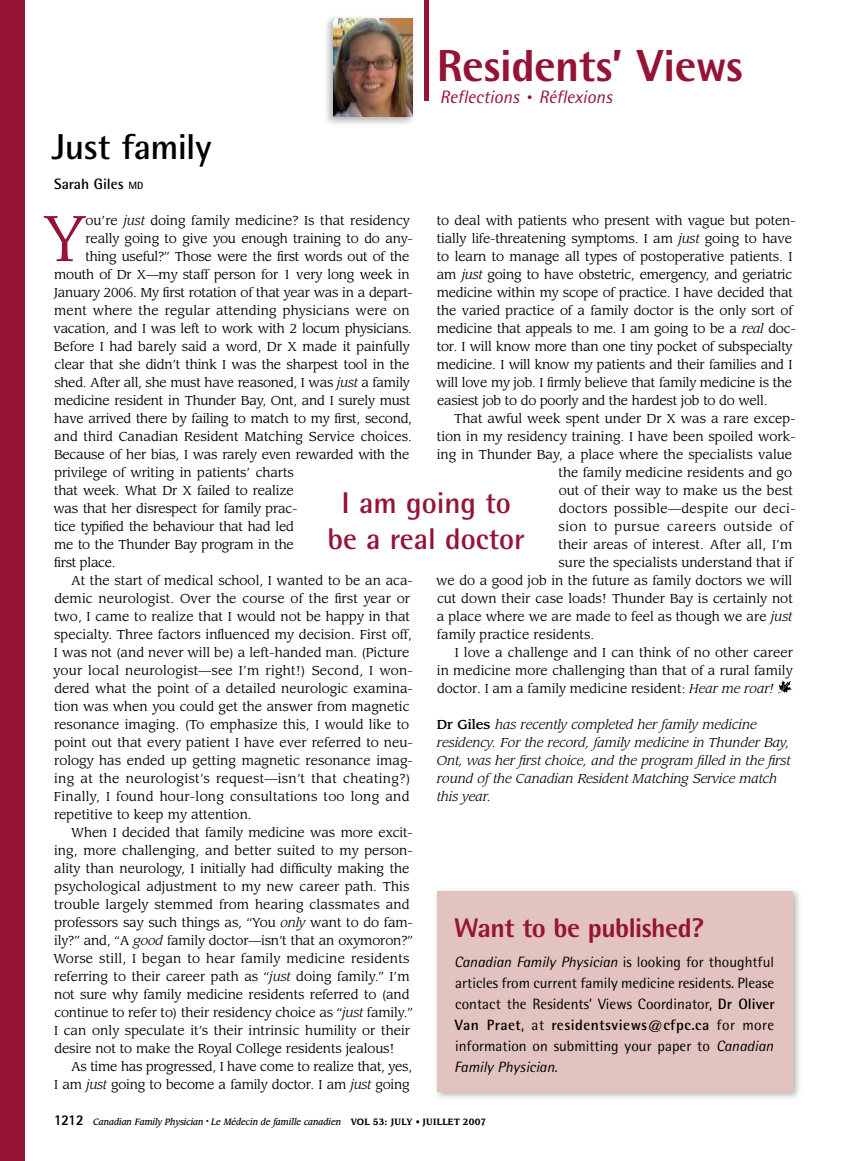
<style>
.page{position:relative;width:851px;height:1161px;background:#fff}
.page>*{position:absolute;margin:0;border:0;box-sizing:border-box;transform-origin:0 0}
.t1{font:63.6px "Leawood Std";color:#951334}
.t2{font:800 45px "Rotis Semi Sans Std";letter-spacing:-.01em;color:#951334}
.t3{font:700 36px "Rotis Semi Sans Std";letter-spacing:-.015em;color:#000}
.t4{font:700 30px/36px "Rotis Semi Sans Std";color:#951334;text-align:center}
.t5{font:800 27px "Rotis Semi Sans Std";letter-spacing:-.02em;color:#951334}
.t6{font:italic 18px "Rotis Semi Sans Std";color:#951334}
.t7{font:15px/21px "Rotis Semi Sans Std";color:#000;text-align:justify}
.t8{font:700 15px "Rotis Semi Sans Std";color:#000}
.t9{font:12.75px/18px "Leawood Std";letter-spacing:-.005em;color:#000}
.t10{font:italic 12.75px/18px "Leawood Std";color:#000}
.t11{font:12.75px "Leawood Std";letter-spacing:.015em;color:#000}
.t12{font:12.75px "Leawood Std";letter-spacing:.025em;color:#000}
.t13{font:12.75px "Leawood Std";letter-spacing:.02em;color:#000}
.t14{font:12.75px "Leawood Std";letter-spacing:.03em;color:#000}
.t15{font:12.75px "Leawood Std";letter-spacing:.04em;color:#000}
.t16{font:italic 500 9px "Leawood Std";color:#000;scale:.9 1}
.s1{font-size:10.5px}
.s2{font-style:italic}
.s3{font-weight:500;font-style:normal}
.s4{font-weight:700}
.s5{font-family:"Rotis Sans Serif Std";font-weight:800;font-style:normal;font-size:15px}
.s6{font-weight:700;font-style:normal}
</style>
<div class="page">
<div style="left:0;top:0;width:24px;height:1161px;background:#951334"></div>
<div style="left:424px;top:0;width:5px;height:100px;background:#951334"></div>
<svg style="left:778px;top:680px;width:14px;height:13px"></svg>
<div style="left:322px;top:14px;width:95px;height:114px;background:#000;opacity:.3"></div>
<img style="left:333px;top:18px;width:79px;height:99px">
<div style="left:431px;top:886px;width:372px;height:216px;background:#000;opacity:.3"></div>
<div style="left:436px;top:891px;width:356px;height:200px;background:#e2c3bf"></div>
<h2 class="t2" style="left:436px;top:37px;width:308px">Residents’ Views</h2>
<h3 class="t6" style="left:440px;top:86px;width:174px">Reflections <span class="s1">•</span> Réflexions</h3>
<h3 class="t3" style="left:52px;top:125px;width:161px">Just family</h3>
<p class="t8" style="left:54px;top:175px;width:91px">Sarah Giles <span class="s1">MD</span></p>
<h1 class="t1" style="left:43px;top:200px;width:45px">Y</h1>
<p class="t9" style="left:86px;top:212px;width:325px">ou’re <span class="s2">just</span> doing family medicine? Is that residency</p>
<p class="t9" style="left:436px;top:212px;width:361px">to deal with patients who present with vague but poten&shy;tially life-threatening symptoms. I am <span class="s2">just</span> going to have to learn to manage all types of postoperative patients. I am <span class="s2">just</span> going to have obstetric, emergency, and geriatric medicine within my scope of practice. I have decided that the varied practice of a family doctor is the only sort of medicine that appeals to me. I am going to be a <span class="s2">real</span> doc&shy;tor. I will know more than one tiny pocket of subspecialty medicine. I will know my patients and their families and I will love my job. I firmly believe that family medicine is the easiest job to do poorly and the hardest job to do well.</p>
<p class="t9" style="left:454px;top:410px;width:343px">That awful week spent under Dr X was a rare excep-</p>
<p class="t9" style="left:437px;top:428px;width:360px">tion in my residency training. I have been spoiled work-</p>
<p class="t9" style="left:437px;top:446px;width:357px">ing in Thunder Bay, a place where the specialists value</p>
<p class="t9" style="left:558px;top:464px;width:235px">the family medicine residents and go</p>
<p class="t9" style="left:558px;top:482px;width:236px">out of their way to make us the best</p>
<p class="t14" style="left:558px;top:501px;width:238px">doctors possible—despite our deci-</p>
<p class="t15" style="left:558px;top:519px;width:235px">sion to pursue careers outside of</p>
<p class="t9" style="left:558px;top:536px;width:235px">their areas of interest. After all, I’m</p>
<p class="t9" style="left:558px;top:554px;width:235px">sure the specialists understand that if</p>
<p class="t9" style="left:436px;top:572px;width:357px">we do a good job in the future as family doctors we will</p>
<p class="t9" style="left:437px;top:590px;width:357px">cut down their case loads! Thunder Bay is certainly not</p>
<p class="t9" style="left:437px;top:608px;width:357px">a place where we are made to feel as though we are <span class="s2">just</span></p>
<p class="t9" style="left:437px;top:626px;width:159px">family practice residents.</p>
<p class="t9" style="left:455px;top:644px;width:339px">I love a challenge and I can think of no other career</p>
<p class="t9" style="left:437px;top:662px;width:357px">in medicine more challenging than that of a rural family</p>
<p class="t9" style="left:437px;top:680px;width:339px">doctor. I am a family medicine resident: <span class="s2">Hear me roar!</span></p>
<p class="t10" style="left:436px;top:716px;width:355px"><span class="s3">Dr Giles</span> has recently completed her family medicine residency. For the record, family medicine in Thunder Bay, Ont, was her first choice, and the program filled in the first round of the Canadian Resident Matching Service match this year.</p>
<p class="t9" style="left:85px;top:230px;width:329px">really going to give you enough training to do any-</p>
<p class="t9" style="left:85px;top:248px;width:325px">thing useful?” Those were the first words out of the</p>
<p class="t9" style="left:54px;top:266px;width:357px">mouth of Dr X—my staff person for 1 very long week in</p>
<p class="t9" style="left:54px;top:284px;width:360px">January 2006. My first rotation of that year was in a depart-</p>
<p class="t9" style="left:54px;top:302px;width:357px">ment where the regular attending physicians were on</p>
<p class="t9" style="left:54px;top:320px;width:360px">vacation, and I was left to work with 2 locum physicians.</p>
<p class="t9" style="left:54px;top:338px;width:357px">Before I had barely said a word, Dr X made it painfully</p>
<p class="t9" style="left:54px;top:356px;width:356px">clear that she didn’t think I was the sharpest tool in the</p>
<p class="t9" style="left:54px;top:374px;width:357px">shed. After all, she must have reasoned, I was <span class="s2">just</span> a family</p>
<p class="t9" style="left:54px;top:392px;width:357px">medicine resident in Thunder Bay, Ont, and I surely must</p>
<p class="t9" style="left:54px;top:410px;width:359px">have arrived there by failing to match to my first, second,</p>
<p class="t9" style="left:54px;top:428px;width:359px">and third Canadian Resident Matching Service choices.</p>
<p class="t9" style="left:54px;top:446px;width:357px">Because of her bias, I was rarely even rewarded with the</p>
<p class="t9" style="left:54px;top:464px;width:241px">privilege of writing in patients’ charts</p>
<p class="t9" style="left:54px;top:482px;width:241px">that week. What Dr X failed to realize</p>
<p class="t9" style="left:54px;top:500px;width:245px">was that her disrespect for family prac-</p>
<p class="t9" style="left:54px;top:518px;width:241px">tice typified the behaviour that had led</p>
<p class="t9" style="left:54px;top:536px;width:241px">me to the Thunder Bay program in the</p>
<p class="t9" style="left:54px;top:554px;width:63px">first place.</p>
<p class="t9" style="left:71px;top:572px;width:343px">At the start of medical school, I wanted to be an aca-</p>
<p class="t9" style="left:54px;top:590px;width:357px">demic neurologist. Over the course of the first year or</p>
<p class="t9" style="left:54px;top:608px;width:357px">two, I came to realize that I would not be happy in that</p>
<p class="t9" style="left:54px;top:626px;width:359px">specialty. Three factors influenced my decision. First off,</p>
<p class="t9" style="left:54px;top:644px;width:357px">I was not (and never will be) a left-handed man. (Picture</p>
<p class="t11" style="left:53px;top:663px;width:361px">your local neurologist—see I’m right!) Second, I won-</p>
<p class="t9" style="left:54px;top:680px;width:360px">dered what the point of a detailed neurologic examina-</p>
<p class="t9" style="left:54px;top:698px;width:357px">tion was when you could get the answer from magnetic</p>
<p class="t9" style="left:54px;top:716px;width:356px">resonance imaging. (To emphasize this, I would like to</p>
<p class="t9" style="left:54px;top:734px;width:360px">point out that every patient I have ever referred to neu-</p>
<p class="t9" style="left:54px;top:752px;width:360px">rology has ended up getting magnetic resonance imag-</p>
<p class="t12" style="left:54px;top:771px;width:358px">ing at the neurologist’s request—isn’t that cheating?)</p>
<p class="t13" style="left:54px;top:789px;width:357px">Finally, I found hour-long consultations too long and</p>
<p class="t9" style="left:54px;top:806px;width:199px">repetitive to keep my attention.</p>
<p class="t9" style="left:71px;top:824px;width:343px">When I decided that family medicine was more excit-</p>
<p class="t9" style="left:54px;top:842px;width:360px">ing, more challenging, and better suited to my person-</p>
<p class="t9" style="left:54px;top:860px;width:357px">ality than neurology, I initially had difficulty making the</p>
<p class="t9" style="left:54px;top:878px;width:356px">psychological adjustment to my new career path. This</p>
<p class="t9" style="left:54px;top:896px;width:357px">trouble largely stemmed from hearing classmates and</p>
<p class="t9" style="left:54px;top:914px;width:360px">professors say such things as, “You <span class="s2">only</span> want to do fam-</p>
<p class="t9" style="left:54px;top:932px;width:360px">ily?” and, “A <span class="s2">good</span> family doctor—isn’t that an oxymoron?”</p>
<p class="t11" style="left:53px;top:951px;width:357px">Worse still, I began to hear family medicine residents</p>
<p class="t9" style="left:54px;top:968px;width:357px">referring to their career path as “<span class="s2">just</span> doing family.” I’m</p>
<p class="t9" style="left:54px;top:986px;width:357px">not sure why family medicine residents referred to (and</p>
<p class="t9" style="left:54px;top:1004px;width:360px">continue to refer to) their residency choice as “<span class="s2">just</span> family.”</p>
<p class="t9" style="left:54px;top:1022px;width:357px">I can only speculate it’s their intrinsic humility or their</p>
<p class="t9" style="left:54px;top:1040px;width:342px">desire not to make the Royal College residents jealous!</p>
<p class="t9" style="left:71px;top:1058px;width:342px">As time has progressed, I have come to realize that, yes,</p>
<p class="t9" style="left:54px;top:1076px;width:357px">I am <span class="s2">just</span> going to become a family doctor. I am <span class="s2">just</span> going</p>
<h3 class="t4" style="left:327px;top:484px;width:199px">I am going to be a real doctor</h3>
<h3 class="t5" style="left:454px;top:910px;width:251px">Want to be published?</h3>
<p class="t7" style="left:454px;top:951px;width:322px"><span class="s2">Canadian Family Physician</span> is looking for thoughtful articles from current family medicine residents. Please contact the Residents’ Views Coordinator, <span class="s4">Dr Oliver Van Praet</span>, at <span class="s4">residentsviews@cfpc.ca</span> for more information on submitting your paper to <span class="s2">Canadian Family Physician.</span></p>
<p class="t16" style="left:54px;top:1116px;width:481px"><span class="s5">1212</span> Canadian Family Physician <sup>•</sup> Le Médecin de famille canadien <span class="s6">VOL 53: JULY • JUILLET 2007</span></p>
</div>
